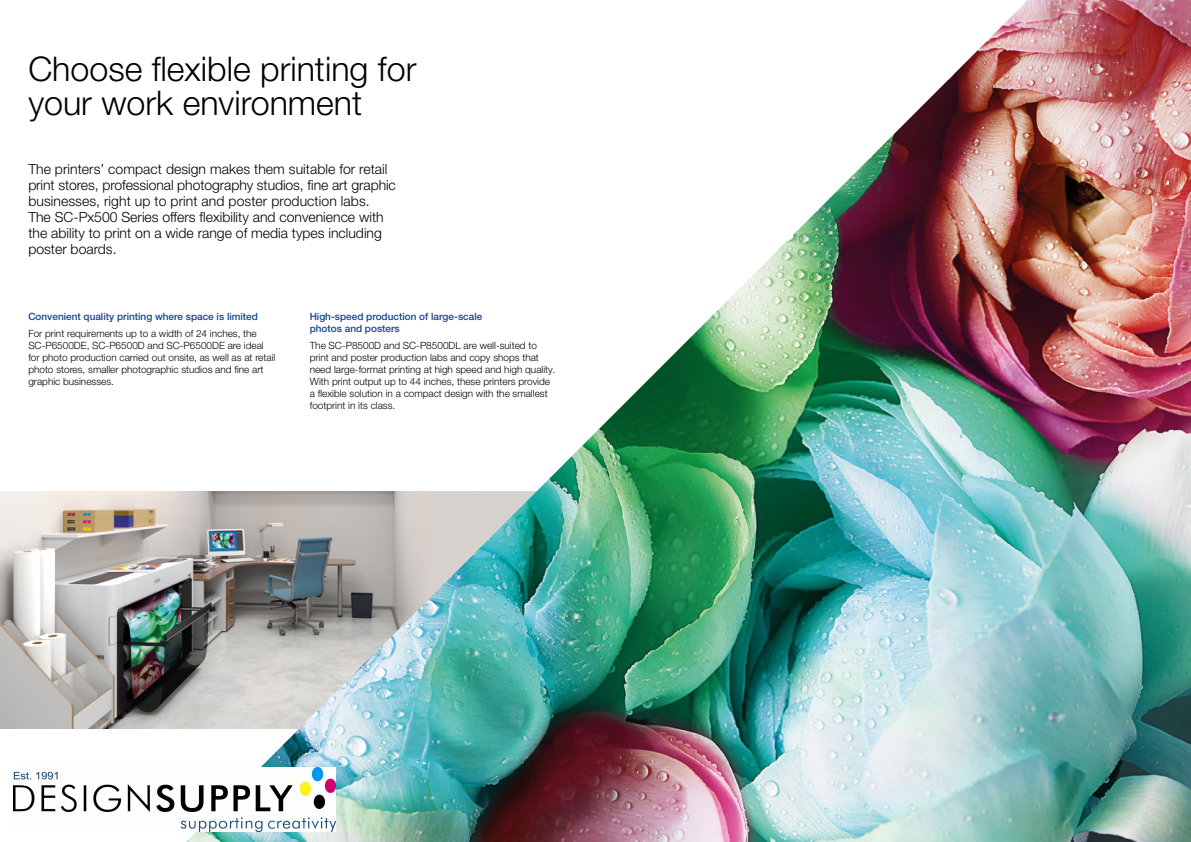
<style>
.page{position:relative;width:1191px;height:842px;background:#fff}
.page>*{position:absolute;margin:0;border:0;box-sizing:border-box;transform-origin:0 0}
.t1{font:300 34px/34px "Helvetica Neue LT Pro";color:#000}
.t2{font:300 14px/16px "Helvetica Neue LT Pro";color:#000}
.t3{font:300 10px/12px "Helvetica Neue LT Pro";color:#000}
.t4{font:500 10px/12px "Helvetica Neue LT Pro";color:#164194}
</style>
<div class="page">
<img style="left:0;top:492px;width:186px;height:237px">
<img style="left:186px;top:0;width:1005px;height:842px">
<img style="left:14px;top:767px;width:321px;height:65px">
<h1 class="t1" style="left:28px;top:51px;width:389px">Choose flexible printing for your work environment</h1>
<p class="t2" style="left:28px;top:161px;width:369px">The printers’ compact design makes them suitable for retail print stores, professional photography studios, fine art graphic businesses, right up to print and poster production labs.<br>The SC-Px500 Series offers flexibility and convenience with the ability to print on a wide range of media types including poster boards.</p>
<p class="t4" style="left:28px;top:311px;width:231px">Convenient quality printing where space is limited</p>
<p class="t3" style="left:28px;top:327px;width:248px">For print requirements up to a width of 24 inches, the SC-P6500DE, SC-P6500D and SC-P6500DE are ideal for photo production carried out onsite, as well as at retail photo stores, smaller photographic studios and fine art graphic businesses.</p>
<p class="t4" style="left:310px;top:311px;width:174px">High-speed production of large-scale photos and posters</p>
<p class="t3" style="left:310px;top:339px;width:247px">The SC-P8500D and SC-P8500DL are well-suited to print and poster production labs and copy shops that need large-format printing at high speed and high quality.<br>With print output up to 44 inches, these printers provide a flexible solution in a compact design with the smallest footprint in its class.</p>
</div>
